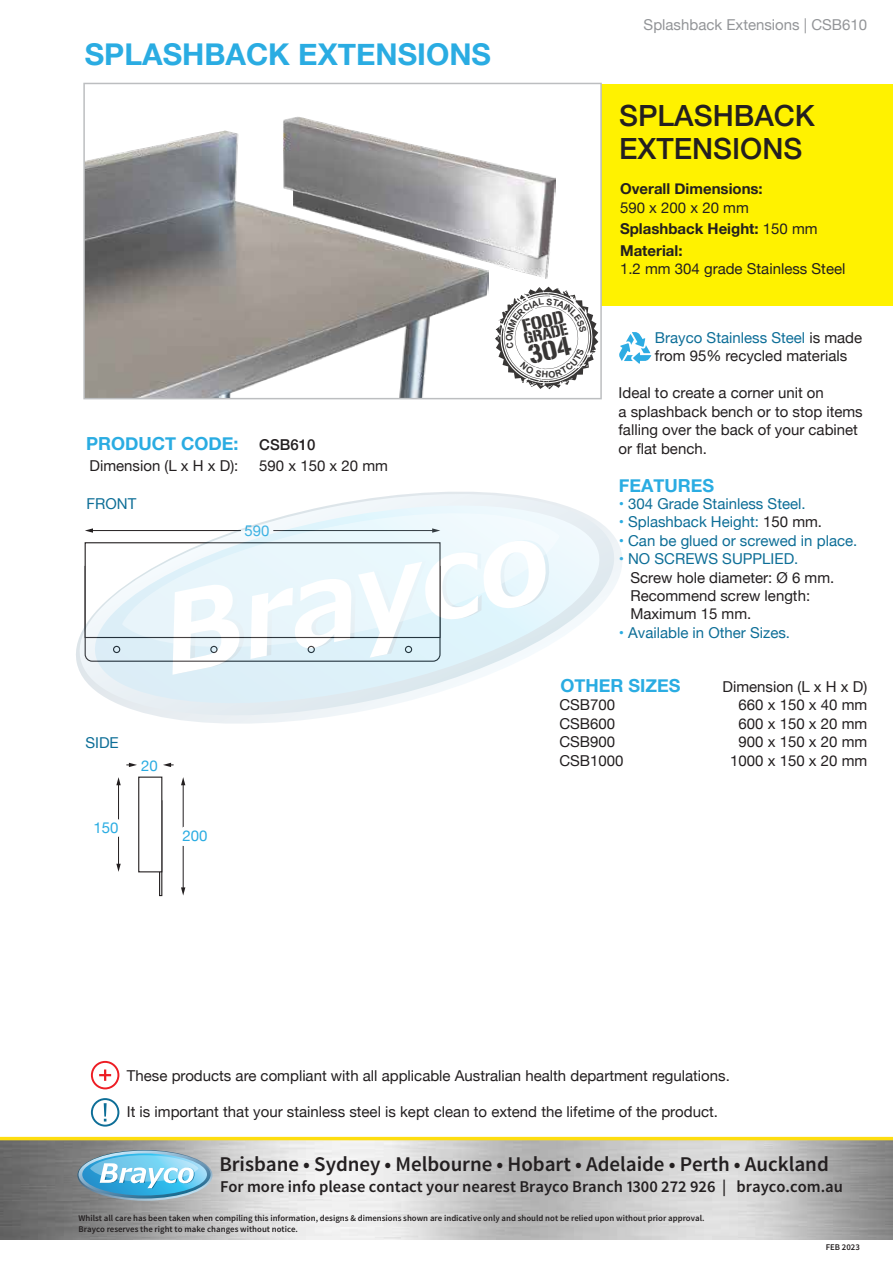
<style>
.page{position:relative;width:893px;height:1263px;background:#fff}
.page>*{position:absolute;margin:0;border:0;box-sizing:border-box;transform-origin:0 0}
.t1{font:700 30px "Helvetica Neue";color:#2aace2}
.t2{font:500 29.25px/33px "Helvetica Neue";color:#231f20}
.t3{font:21px "Falling Sky";letter-spacing:-.005em;color:#231f20}
.t4{font:700 18px "Helvetica Neue";color:#2aace2}
.t5{font:16.5px "Falling Sky";color:#231f20}
.t6{font:15.6px "Gunplay";color:#383635;scale:1.09 1}
.t7{font:15px/18.5px "Helvetica Neue";color:#231f20}
.t8{font:15px "Helvetica Neue";color:#0d6e97}
.t9{font:700 15px/21.5px "Helvetica Neue";color:#231f20}
.t10{font:15px "Helvetica Neue";color:#939598}
.t11{font:15px "Helvetica Neue";color:#2aace2}
.t12{font:500 15px "Helvetica Neue";color:#231f20}
.t13{font:14.4px "Gunplay";color:#383635}
.t14{font:8.7px/10.5px "Falling Sky";color:#231f20}
.s1{font-weight:400}
.s2{color:#0d6e98}
.s3{color:#2aace2}
.s4{color:#231f20}
.s5{color:#0d6e97}
</style>
<div class="page">
<div style="left:601px;top:84px;width:292px;height:222px;background:#fff200"></div>
<svg style="left:83px;top:83px;width:519px;height:316px"></svg>
<img style="left:0;top:1140px;width:893px;height:99px">
<svg style="left:77px;top:1150px;width:135px;height:51px"></svg>
<svg style="left:79px;top:1150px;width:132px;height:48px"></svg>
<svg style="left:82px;top:1153px;width:125px;height:42px"></svg>
<svg style="left:100px;top:1173px;width:95px;height:15px"></svg>
<svg style="left:90px;top:1155px;width:109px;height:26px"></svg>
<hr style="left:0;top:1137px;width:893px;height:3px;background:#fedd10">
<svg style="left:619px;top:332px;width:32px;height:32px"></svg>
<hr style="left:118px;top:784px;width:1px;height:81px;background:#231f20">
<svg style="left:116px;top:864px;width:5px;height:8px"></svg>
<svg style="left:116px;top:777px;width:5px;height:8px"></svg>
<svg style="left:118px;top:819px;width:1px;height:18px"></svg>
<hr style="left:183px;top:784px;width:1px;height:105px;background:#231f20">
<svg style="left:181px;top:887px;width:4px;height:8px"></svg>
<svg style="left:181px;top:777px;width:4px;height:8px"></svg>
<svg style="left:182px;top:819px;width:2px;height:35px"></svg>
<div style="left:159px;top:800px;width:3px;height:96px;border:1px solid #231f20"></div>
<div style="left:138px;top:776px;width:24px;height:96px;background:#fff;border:1px solid #231f20"></div>
<svg style="left:127px;top:762px;width:46px;height:21px"></svg>
<svg style="left:91px;top:1098px;width:28px;height:28px"></svg>
<svg style="left:91px;top:1061px;width:28px;height:28px"></svg>
<svg style="left:76px;top:530px;width:546px;height:194px"></svg>
<svg style="left:86px;top:507px;width:522px;height:210px"></svg>
<svg style="left:84px;top:507px;width:27px;height:168px"></svg>
<svg style="left:111px;top:492px;width:459px;height:185px"></svg>
<svg style="left:495px;top:287px;width:103px;height:102px"></svg>
<h1 class="t1" style="left:85px;top:31px;width:408px">SPLASHBACK EXTENSIONS</h1>
<p class="t6" style="left:520px;top:317px;width:40px;rotate:-13deg">FOOD</p>
<p class="t13" style="left:522px;top:331px;width:46px;rotate:-13deg">GRADE</p>
<p class="t10" style="left:644px;top:14px;width:225px">Splashback Extensions | CSB610</p>
<h2 class="t2" style="left:619px;top:97px;width:197px">SPLASHBACK<br>EXTENSIONS</h2>
<p class="t9" style="left:620px;top:179px;width:144px">Overall Dimensions:</p>
<p class="t9" style="left:620px;top:197px;width:199px"><span class="s1">590 x 200 x 20 mm<br></span>Splashback Height: <span class="s1">150 mm<br></span>Material:</p>
<p class="t7" style="left:620px;top:260px;width:227px">1.2 mm 304 grade Stainless Steel</p>
<p class="t7" style="left:655px;top:330px;width:209px;line-height:18px"><span class="s2">Brayco Stainless Steel</span> is made from 95% recycled materials</p>
<p class="t4" style="left:86px;top:430px;width:154px">PRODUCT CODE:</p>
<p class="t7" style="left:89px;top:458px;width:150px">Dimension (L x H x D):</p>
<p class="t7" style="left:619px;top:385px;width:246px">Ideal to create a corner unit on<br>a splashback bench or to stop items falling over the back of your cabinet</p>
<p class="t12" style="left:259px;top:433px;width:58px">CSB610</p>
<p class="t7" style="left:619px;top:440px;width:90px">or flat bench.</p>
<p class="t7" style="left:259px;top:457px;width:130px">590 x 150 x 20 mm</p>
<p class="t4" style="left:619px;top:471px;width:97px">FEATURES</p>
<p class="t8" style="left:87px;top:493px;width:51px">FRONT</p>
<p class="t11" style="left:244px;top:520px;width:27px">590</p>
<p class="t8" style="left:85px;top:732px;width:35px">SIDE</p>
<p class="t11" style="left:93px;top:817px;width:27px">150</p>
<p class="t11" style="left:141px;top:755px;width:18px">20</p>
<p class="t11" style="left:183px;top:825px;width:27px">200</p>
<p class="t8" style="left:619px;top:492px;width:188px"><span class="s3">•</span> 304 Grade Stainless Steel.</p>
<p class="t8" style="left:619px;top:511px;width:205px"><span class="s3">•</span> Splashback Height: <span class="s4">150 mm.</span></p>
<p class="t8" style="left:619px;top:529px;width:240px"><span class="s3">•</span> Can be glued or screwed in place.</p>
<p class="t7" style="left:630px;top:550px;width:205px;text-indent:-12px"><span class="s3">•</span> <span class="s5">NO SCREWS SUPPLIED.<br></span>Screw hole diameter: Ø 6 mm.<br>Recommend screw length:<br>Maximum 15 mm.</p>
<p class="t8" style="left:619px;top:622px;width:173px"><span class="s3">•</span> Available in Other Sizes.</p>
<p class="t4" style="left:560px;top:671px;width:122px">OTHER SIZES</p>
<p class="t7" style="left:559px;top:696px;width:66px">CSB700<br>CSB600<br>CSB900<br>CSB1000</p>
<p class="t7" style="left:730px;top:696px;width:139px;text-align:center">660 x 150 x 40 mm<br>600 x 150 x 20 mm<br>900 x 150 x 20 mm<br>1000 x 150 x 20 mm</p>
<p class="t7" style="left:722px;top:678px;width:146px">Dimension (L x H x D)</p>
<p class="t7" style="left:127px;top:1067px;width:604px">These products are compliant with all applicable Australian health department regulations.</p>
<p class="t7" style="left:127px;top:1103px;width:593px">It is important that your stainless steel is kept clean to extend the lifetime of the product.</p>
<h3 class="t3" style="left:219px;top:1150px;width:611px">Brisbane • Sydney • Melbourne • Hobart • Adelaide • Perth • Auckland</h3>
<p class="t5" style="left:220px;top:1176px;width:624px">For more info please contact your nearest Brayco Branch 1300 272 926 | brayco.com.au</p>
<p class="t14" style="left:79px;top:1213px;width:627px">Whilst all care has been taken when compiling this information, designs &amp; dimensions shown are indicative only and should not be relied upon without prior approval.<br>Brayco reserves the right to make changes without notice.</p>
<p class="t14" style="left:826px;top:1242px;width:36px">FEB 2023</p>
</div>
